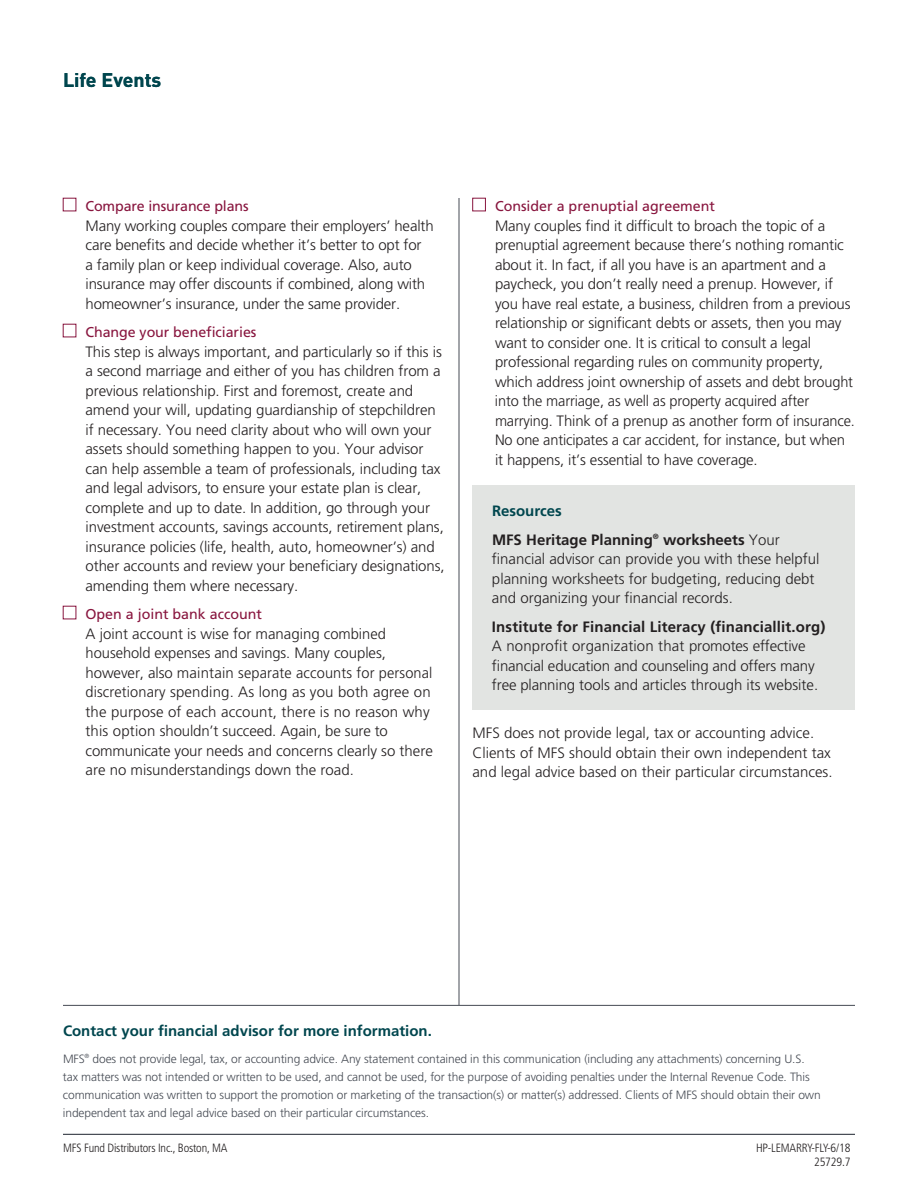
<style>
.page{position:relative;width:918px;height:1188px;background:#fff}
.page>*{position:absolute;margin:0;border:0;box-sizing:border-box;transform-origin:0 0}
.t1{font:700 19.5px "DINOT";color:#00464e}
.t2{font:300 15px/19.5px "Frutiger LT Std";letter-spacing:-.005em;color:#231f20}
.t3{font:700 15px/28.5px "Frutiger LT Std";letter-spacing:.01em;color:#231f20}
.t4{font:700 15px "Frutiger LT Std";color:#00464e}
.t5{font:14.25px "Frutiger LT Std";color:#88153e}
.t6{font:300 12px/18px "Frutiger LT Std";letter-spacing:-.01em;color:#464b54}
.t7{font:300 condensed 12px/13.5px "Frutiger LT Std";letter-spacing:-.015em;color:#231f20;text-align:right}
.s1{color:#00464e}
.s2{font-weight:300}
</style>
<div class="page">
<hr style="left:459px;top:198px;width:1px;height:807px;background:#464b54">
<hr style="left:63px;top:1005px;width:792px;height:1px;background:#464b54">
<div style="left:472px;top:198px;width:14px;height:13px;border:1px solid #88153e"></div>
<div style="left:472px;top:486px;width:383px;height:224px;background:#e2e4e2"></div>
<hr style="left:63px;top:1134px;width:792px;height:1px;background:#464b54">
<h1 class="t1" style="left:63px;top:67px;width:100px">Life Events</h1>
<p class="t5" style="left:86px;top:198px;width:165px">Compare insurance plans</p>
<p class="t2" style="left:86px;top:216px;width:350px">Many working couples compare their employers’ health care benefits and decide whether it’s better to opt for<br>a family plan or keep individual coverage. Also, auto insurance may offer discounts if combined, along with homeowner’s insurance, under the same provider.</p>
<p class="t5" style="left:86px;top:324px;width:172px">Change your beneficiaries</p>
<p class="t2" style="left:86px;top:342px;width:361px">This step is always important, and particularly so if this is a second marriage and either of you has children from a previous relationship. First and foremost, create and amend your will, updating guardianship of stepchildren if necessary. You need clarity about who will own your assets should something happen to you. Your advisor can help assemble a team of professionals, including tax and legal advisors, to ensure your estate plan is clear, complete and up to date. In addition, go through your investment accounts, savings accounts, retirement plans, insurance policies (life, health, auto, homeowner’s) and other accounts and review your beneficiary designations, amending them where necessary.</p>
<p class="t5" style="left:86px;top:606px;width:178px">Open a joint bank account</p>
<p class="t2" style="left:86px;top:624px;width:349px">A joint account is wise for managing combined household expenses and savings. Many couples, however, also maintain separate accounts for personal discretionary spending. As long as you both agree on the purpose of each account, there is no reason why this option shouldn’t succeed. Again, be sure to communicate your needs and concerns clearly so there are no misunderstandings down the road.</p>
<p class="t5" style="left:495px;top:198px;width:222px">Consider a prenuptial agreement</p>
<p class="t2" style="left:495px;top:216px;width:362px">Many couples find it difficult to broach the topic of a prenuptial agreement because there’s nothing romantic about it. In fact, if all you have is an apartment and a paycheck, you don’t really need a prenup. However, if you have real estate, a business, children from a previous relationship or significant debts or assets, then you may want to consider one. It is critical to consult a legal professional regarding rules on community property, which address joint ownership of assets and debt brought into the marriage, as well as property acquired after marrying. Think of a prenup as another form of insurance.<br>No one anticipates a car accident, for instance, but when it happens, it’s essential to have coverage.</p>
<p class="t3" style="left:492px;top:497px;width:289px"><span class="s1">Resources<br></span>MFS Heritage Planning<sup>®</sup> worksheets <span class="s2">Your</span></p>
<p class="t2" style="left:492px;top:550px;width:329px">financial advisor can provide you with these helpful planning worksheets for budgeting, reducing debt and organizing your financial records.</p>
<p class="t3" style="left:492px;top:612px;width:335px">Institute for Financial Literacy (financiallit.org)</p>
<p class="t2" style="left:492px;top:637px;width:328px">A nonprofit organization that promotes effective financial education and counseling and offers many free planning tools and articles through its website.</p>
<p class="t2" style="left:472px;top:724px;width:362px">MFS does not provide legal, tax or accounting advice.<br>Clients of MFS should obtain their own independent tax and legal advice based on their particular circumstances.</p>
<p class="t4" style="left:63px;top:1022px;width:370px">Contact your financial advisor for more information.</p>
<p class="t6" style="left:63px;top:1050px;width:759px">MFS<sup>®</sup> does not provide legal, tax, or accounting advice. Any statement contained in this communication (including any attachments) concerning U.S. tax matters was not intended or written to be used, and cannot be used, for the purpose of avoiding penalties under the Internal Revenue Code. This communication was written to support the promotion or marketing of the transaction(s) or matter(s) addressed. Clients of MFS should obtain their own independent tax and legal advice based on their particular circumstances.</p>
<p class="t7" style="left:63px;top:1141px;width:166px">MFS Fund Distributors Inc., Boston, MA</p>
<p class="t7" style="left:756px;top:1141px;width:96px">HP-LEMARRY-FLY-6/18<br>25729.7</p>
</div>
